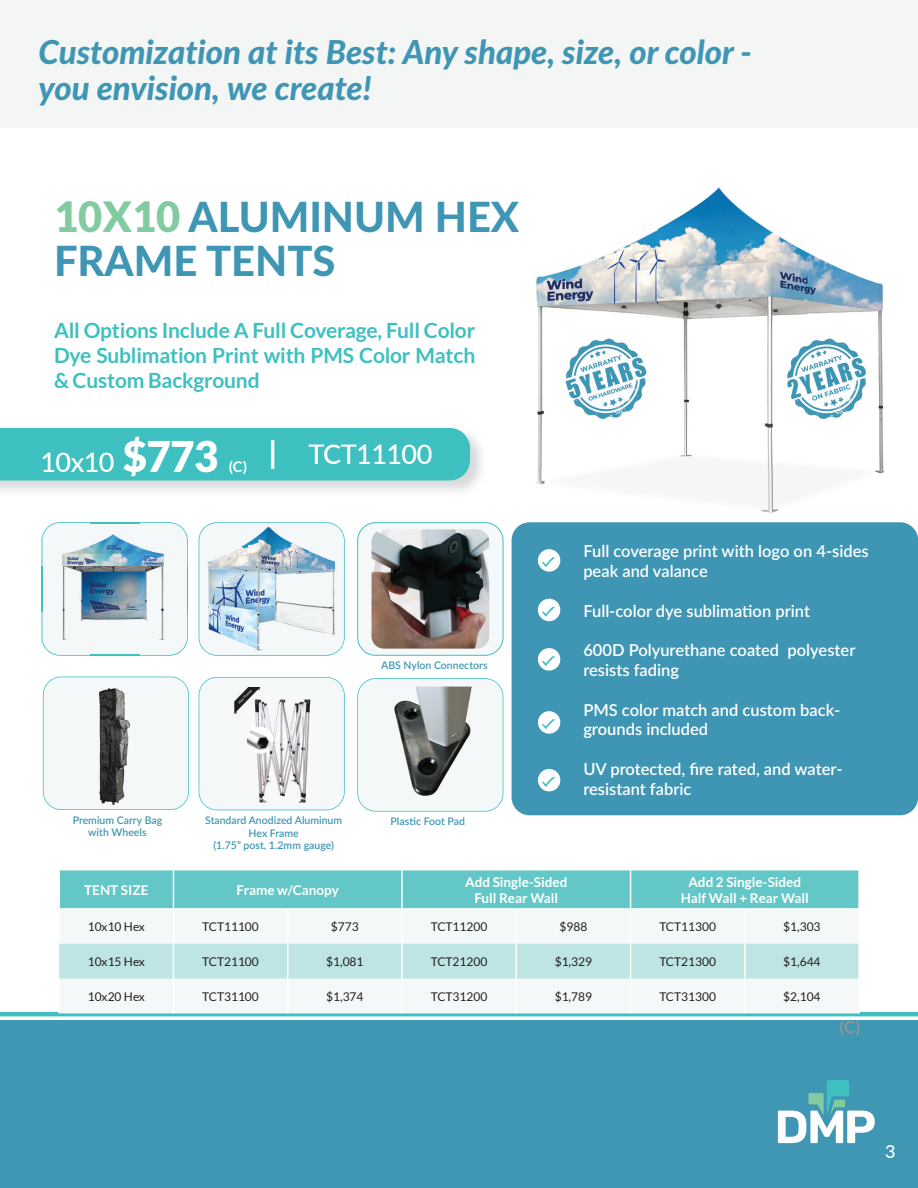
<style>
.page{position:relative;width:918px;height:1188px;background:#fff}
.page>*{position:absolute;margin:0;border:0;box-sizing:border-box;transform-origin:0 0}
.t1{font:800 41.7px/44px "Lato";color:#3e96b4}
.t2{font:italic 800 33px/36.2px "Lato";color:#3e96b4}
.t3{font:500 27px "Lato";letter-spacing:-.02em;color:#fff}
.t4{font:700 21px/25.2px "Lato";letter-spacing:-.01em;color:#3dc0bf;text-align:justify}
.t5{font:500 18px "Lato";color:#fff}
.t6{font:600 16.5px/19.8px "Lato";color:#fff}
.t7{font:700 16.5px "Lato";color:#939598}
.t8{font:700 14.7px "Lato";color:#fff}
.t9{font:700 13.5px/16.2px "Lato";color:#fff;text-align:center}
.t10{font:12px "Lato";color:#231f20}
.t11{font:600 10.5px/12.6px "Lato";color:#3e96b4;text-align:center}
.s1{font-weight:900;color:#82cba1}
.s2{font-weight:900;font-size:42.3px}
</style>
<div class="page">
<div style="left:0;top:0;width:918px;height:127px;background:#f4f5f5"></div>
<svg style="left:0;top:1012px;width:918px;height:4px;background:#53c6c6"></svg>
<div style="left:0;top:1020px;width:918px;height:168px;background:#3f97b4"></div>
<svg style="left:778px;top:1080px;width:97px;height:63px"></svg>
<hr style="left:0;top:0;width:1px;height:417px;background:#3e96b4">
<hr style="left:0;top:52px;width:1px;height:101px;background:#fff">
<img style="left:536px;top:187px;width:349px;height:326px">
<div style="left:0;top:428px;width:470px;height:52px;background:#3dc0bf"></div>
<img style="left:785px;top:338px;width:84px;height:81px">
<img style="left:563px;top:338px;width:85px;height:81px">
<hr style="left:271px;top:440px;width:3px;height:29px;background:#fff">
<img style="left:42px;top:523px;width:146px;height:132px">
<img style="left:42px;top:522px;width:48px;height:45px">
<img style="left:90px;top:522px;width:49px;height:1px">
<img style="left:139px;top:522px;width:49px;height:45px">
<img style="left:42px;top:611px;width:48px;height:45px">
<img style="left:90px;top:655px;width:49px;height:1px">
<img style="left:139px;top:611px;width:49px;height:45px">
<svg style="left:199px;top:531px;width:146px;height:116px"></svg>
<img style="left:201px;top:533px;width:141px;height:112px">
<img style="left:201px;top:522px;width:94px;height:11px">
<img style="left:295px;top:522px;width:47px;height:11px">
<img style="left:201px;top:645px;width:94px;height:11px">
<img style="left:295px;top:645px;width:47px;height:11px">
<div style="left:358px;top:523px;width:145px;height:132px;background:#f5f8f9;border-radius:18px"></div>
<div style="left:357px;top:522px;width:146px;height:134px;border:1px solid #3dc0bf;border-radius:18px"></div>
<img style="left:372px;top:529px;width:117px;height:120px">
<svg style="left:199px;top:677px;width:146px;height:133px"></svg>
<img style="left:231px;top:688px;width:83px;height:115px">
<div style="left:43px;top:677px;width:146px;height:133px;background:#f5f8f9"></div>
<img style="left:100px;top:688px;width:30px;height:116px">
<svg style="left:357px;top:678px;width:146px;height:134px"></svg>
<img style="left:372px;top:687px;width:117px;height:116px">
<div style="left:512px;top:522px;width:406px;height:293px;background:#3e96b4;border-radius:18px"></div>
<div style="left:538px;top:549px;width:22px;height:23px;background:#fff;border-radius:50%"></div>
<svg style="left:541px;top:556px;width:16px;height:11px"></svg>
<div style="left:538px;top:599px;width:22px;height:22px;background:#fff;border-radius:50%"></div>
<svg style="left:541px;top:606px;width:16px;height:11px"></svg>
<div style="left:538px;top:648px;width:22px;height:23px;background:#fff;border-radius:50%"></div>
<svg style="left:541px;top:655px;width:16px;height:11px"></svg>
<div style="left:538px;top:711px;width:22px;height:23px;background:#fff;border-radius:50%"></div>
<svg style="left:541px;top:718px;width:16px;height:11px"></svg>
<div style="left:538px;top:769px;width:22px;height:22px;background:#fff;border-radius:50%"></div>
<svg style="left:541px;top:776px;width:16px;height:11px"></svg>
<div style="left:60px;top:870px;width:798px;height:38px;background:#63c7c7"></div>
<div style="left:60px;top:943px;width:799px;height:70px;background:#f5f8f9"></div>
<div style="left:59px;top:944px;width:799px;height:35px;background:#bee4e4"></div>
<hr style="left:173px;top:870px;width:1px;height:38px;background:#fff">
<hr style="left:401px;top:870px;width:2px;height:38px;background:#fff">
<hr style="left:630px;top:870px;width:1px;height:38px;background:#fff">
<hr style="left:173px;top:909px;width:1px;height:35px;background:#fff">
<hr style="left:287px;top:909px;width:1px;height:35px;background:#fff">
<hr style="left:401px;top:909px;width:2px;height:35px;background:#fff">
<hr style="left:516px;top:909px;width:1px;height:35px;background:#fff">
<hr style="left:630px;top:909px;width:1px;height:35px;background:#fff">
<hr style="left:744px;top:909px;width:2px;height:35px;background:#fff">
<hr style="left:173px;top:944px;width:1px;height:35px;background:#fff">
<hr style="left:287px;top:944px;width:1px;height:35px;background:#fff">
<hr style="left:401px;top:944px;width:2px;height:35px;background:#fff">
<hr style="left:516px;top:944px;width:1px;height:35px;background:#fff">
<hr style="left:630px;top:944px;width:1px;height:35px;background:#fff">
<hr style="left:744px;top:944px;width:2px;height:35px;background:#fff">
<hr style="left:858px;top:944px;width:2px;height:35px;background:#fff">
<hr style="left:58px;top:979px;width:2px;height:34px;background:#fff">
<hr style="left:173px;top:979px;width:1px;height:34px;background:#fff">
<hr style="left:287px;top:979px;width:1px;height:34px;background:#fff">
<hr style="left:401px;top:979px;width:2px;height:34px;background:#fff">
<hr style="left:516px;top:979px;width:1px;height:34px;background:#fff">
<hr style="left:630px;top:979px;width:1px;height:34px;background:#fff">
<hr style="left:744px;top:979px;width:2px;height:34px;background:#fff">
<hr style="left:858px;top:979px;width:2px;height:34px;background:#fff">
<h2 class="t2" style="left:39px;top:33px;width:715px">Customization at its Best: Any shape, size, or color - you envision, we create!</h2>
<h1 class="t1" style="left:54px;top:193px;width:467px"><span class="s1">10X10</span> ALUMINUM HEX<br>FRAME TENTS</h1>
<p class="t4" style="left:54px;top:317px;width:423px">All Options Include A Full Coverage, Full Color Dye Sublimation Print with PMS Color Match &amp; Custom Background</p>
<h3 class="t3" style="left:40px;top:442px;width:179px">10x10 <span class="s2">$773</span></h3>
<p class="t8" style="left:229px;top:458px;width:20px">(C)</p>
<h3 class="t3" style="left:309px;top:434px;width:125px">TCT11100</h3>
<p class="t11" style="left:381px;top:658px;width:108px">ABS Nylon Connectors</p>
<p class="t11" style="left:73px;top:813px;width:91px">Premium Carry Bag with Wheels</p>
<p class="t11" style="left:391px;top:814px;width:76px">Plastic Foot Pad</p>
<p class="t11" style="left:205px;top:814px;width:139px">Standard Anodized Aluminum<br>Hex Frame<br>(1.75” post, 1.2mm gauge)</p>
<p class="t6" style="left:583px;top:541px;width:287px">Full coverage print with logo on 4-sides peak and valance</p>
<p class="t6" style="left:583px;top:600px;width:228px">Full-color dye sublimation print</p>
<p class="t6" style="left:583px;top:640px;width:274px">600D Polyurethane coated polyester resists fading</p>
<p class="t6" style="left:583px;top:699px;width:258px">PMS color match and custom back&shy;grounds included</p>
<p class="t6" style="left:583px;top:758px;width:261px">UV protected, fire rated, and water&shy;resistant fabric</p>
<p class="t9" style="left:84px;top:881px;width:66px">TENT SIZE</p>
<p class="t9" style="left:237px;top:881px;width:104px">Frame w/Canopy</p>
<p class="t9" style="left:465px;top:873px;width:104px">Add Single-Sided<br>Full Rear Wall</p>
<p class="t9" style="left:681px;top:873px;width:130px">Add 2 Single-Sided<br>Half Wall + Rear Wall</p>
<p class="t10" style="left:88px;top:920px;width:59px">10x10 Hex</p>
<p class="t10" style="left:202px;top:920px;width:58px">TCT11100</p>
<p class="t10" style="left:331px;top:920px;width:29px">$773</p>
<p class="t10" style="left:431px;top:920px;width:58px">TCT11200</p>
<p class="t10" style="left:559px;top:920px;width:29px">$988</p>
<p class="t10" style="left:659px;top:920px;width:58px">TCT11300</p>
<p class="t10" style="left:783px;top:920px;width:39px">$1,303</p>
<p class="t10" style="left:88px;top:955px;width:59px">10x15 Hex</p>
<p class="t10" style="left:202px;top:955px;width:58px">TCT21100</p>
<p class="t10" style="left:326px;top:955px;width:39px">$1,081</p>
<p class="t10" style="left:431px;top:955px;width:58px">TCT21200</p>
<p class="t10" style="left:555px;top:955px;width:39px">$1,329</p>
<p class="t10" style="left:659px;top:955px;width:58px">TCT21300</p>
<p class="t10" style="left:783px;top:955px;width:39px">$1,644</p>
<p class="t10" style="left:88px;top:990px;width:59px">10x20 Hex</p>
<p class="t10" style="left:202px;top:990px;width:58px">TCT31100</p>
<p class="t10" style="left:326px;top:990px;width:39px">$1,374</p>
<p class="t10" style="left:431px;top:990px;width:58px">TCT31200</p>
<p class="t10" style="left:555px;top:990px;width:39px">$1,789</p>
<p class="t10" style="left:659px;top:990px;width:58px">TCT31300</p>
<p class="t10" style="left:783px;top:990px;width:39px">$2,104</p>
<p class="t7" style="left:840px;top:1017px;width:22px">(C)</p>
<p class="t5" style="left:885px;top:1138px;width:12px">3</p>
</div>
